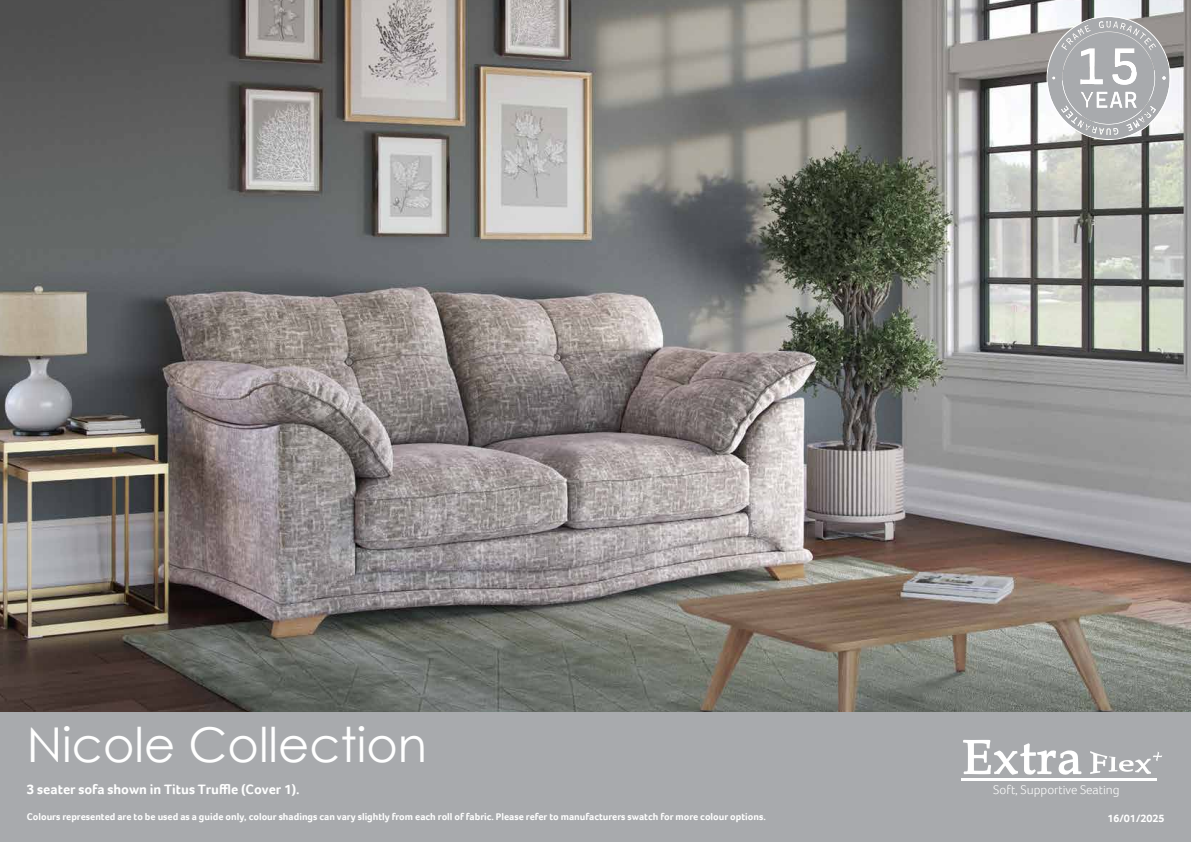
<style>
.page{position:relative;width:1191px;height:842px;background:#fff}
.page>*{position:absolute;margin:0;border:0;box-sizing:border-box;transform-origin:0 0}
.t1{font:48px "Century Gothic";color:#fff}
.t2{font:700 14px "Foco";color:#fff}
.t3{font:300 12.8px "Foco";color:#fff}
.t4{font:700 11px "Foco";color:#fff}
.t5{font:700 10px "Foco";color:#fff}
</style>
<div class="page">
<img style="left:0;top:0;width:1191px;height:712px">
<div style="left:0;top:712px;width:1191px;height:130px;background:#a8aaad"></div>
<svg style="left:963px;top:740px;width:118px;height:35px"></svg>
<hr style="left:961px;top:779px;width:195px;height:2px;background:#fff">
<svg style="left:1090px;top:751px;width:72px;height:23px"></svg>
<svg style="left:1046px;top:16px;width:124px;height:124px"></svg>
<h1 class="t1" style="left:27px;top:711px;width:402px">Nicole Collection</h1>
<h2 class="t2" style="left:27px;top:780px;width:274px">3 seater sofa shown in Titus Truffle (Cover 1).</h2>
<p class="t5" style="left:27px;top:810px;width:740px">Colours represented are to be used as a guide only, colour shadings can vary slightly from each roll of fabric. Please refer to manufacturers swatch for more colour options.</p>
<p class="t3" style="left:993px;top:781px;width:128px">Soft, Supportive Seating</p>
<p class="t4" style="left:1107px;top:811px;width:59px">16/01/2025</p>
</div>
